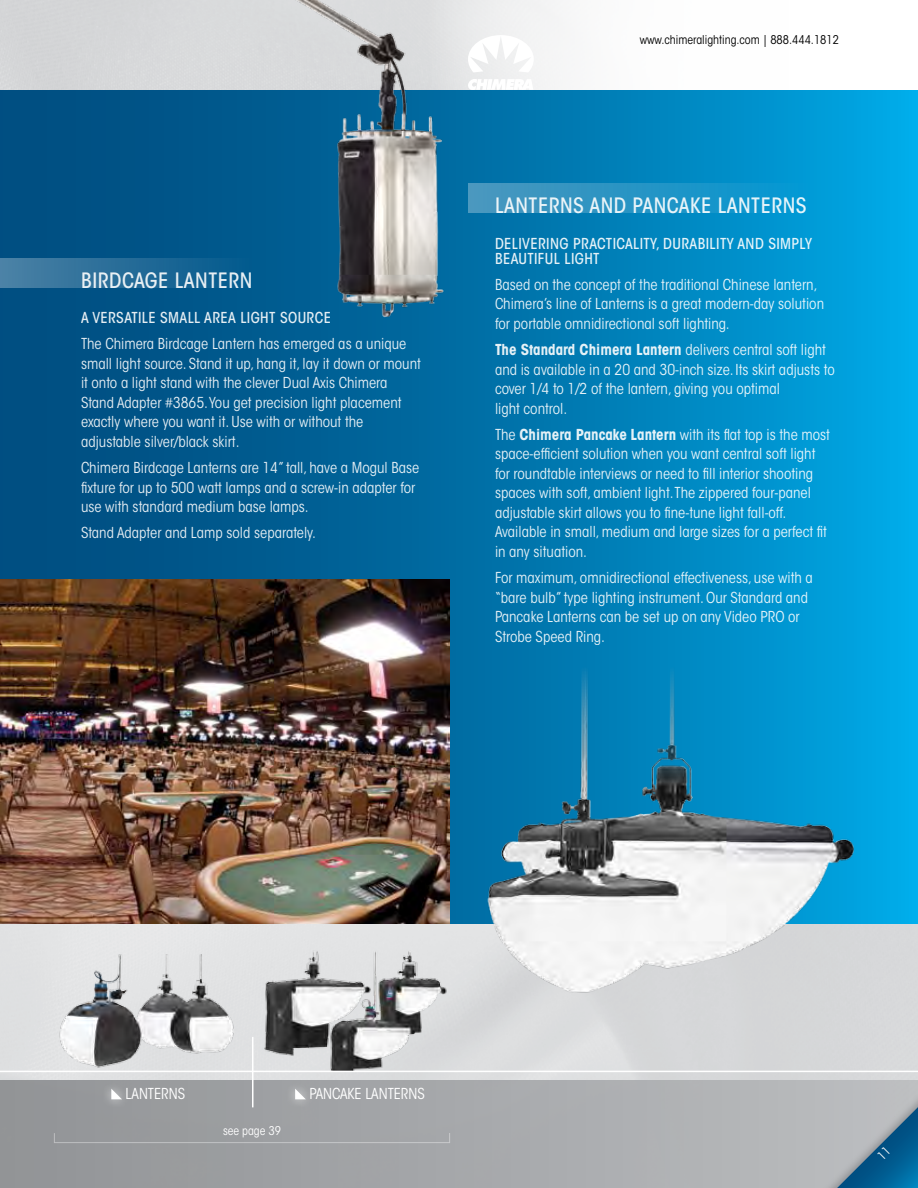
<style>
.page{position:relative;width:918px;height:1188px;background:#fff}
.page>*{position:absolute;margin:0;border:0;box-sizing:border-box;transform-origin:0 0}
.t1{font:500 condensed 21px "ITC Avant Garde Std";letter-spacing:.025em;color:#fff}
.t2{font:condensed 15px/19.5px "ITC Avant Garde Std";color:#fff}
.t3{font:500 condensed 15px/15px "ITC Avant Garde Std";letter-spacing:.025em;color:#fff}
.t4{font:condensed 12px "ITC Avant Garde Std";color:#000}
.t5{font:condensed 12px "ITC Avant Garde Std";color:#fff}
.s1{font-weight:700}
</style>
<div class="page">
<div style="left:0;top:1080px;width:918px;height:108px;background:linear-gradient(to right,#919396,#bcbec0)"></div>
<div style="left:0;top:90px;width:918px;height:834px;background:linear-gradient(to right,#004274,#00a2df)"></div>
<img style="left:0;top:580px;width:450px;height:344px">
<img style="left:53px;top:951px;width:190px;height:123px">
<img style="left:261px;top:933px;width:189px;height:138px">
<div style="left:285px;top:1080px;width:29px;height:29px;background:#a1a2a5"></div>
<svg style="left:295px;top:1089px;width:11px;height:10px"></svg>
<div style="left:101px;top:1080px;width:29px;height:29px;background:#999b9d"></div>
<svg style="left:111px;top:1089px;width:11px;height:10px"></svg>
<div style="left:817px;top:1084px;width:101px;height:104px;background:#b9bbbd"></div>
<svg style="left:0;top:258px;width:177px;height:30px;background:#31729c"></svg>
<svg style="left:508px;top:184px;width:302px;height:29px;background:#2195c7"></svg>
<hr style="left:252px;top:1037px;width:2px;height:70px;background:#fff">
<img style="left:450px;top:667px;width:432px;height:377px">
<img style="left:177px;top:0;width:331px;height:342px">
<hr style="left:0;top:1071px;width:918px;height:1px;background:#fff">
<div style="left:426px;top:0;width:492px;height:90px;background:#fff"></div>
<svg style="left:468px;top:35px;width:66px;height:37px"></svg>
<svg style="left:468px;top:79px;width:65px;height:11px"></svg>
<svg style="left:837px;top:1107px;width:81px;height:81px"></svg>
<h1 class="t1" style="left:81px;top:267px;width:173px">BIRDCAGE LANTERN</h1>
<p class="t3" style="left:81px;top:310px;width:51px">A VERSATILE</p>
<p class="t3" style="left:160px;top:310px;width:61px">SMALL AREA</p>
<p class="t3" style="left:240px;top:310px;width:75px">LIGHT SOURCE</p>
<p class="t2" style="left:81px;top:334px;width:341px">The Chimera Birdcage Lantern has emerged as a unique small light source. Stand it up, hang it, lay it down or mount it onto a light stand with the clever Dual Axis Chimera Stand Adapter #3865. You get precision light placement exactly where you want it. Use with or without the adjustable silver/black skirt.</p>
<p class="t2" style="left:81px;top:458px;width:340px">Chimera Birdcage Lanterns are 14” tall, have a Mogul Base fixture for up to 500 watt lamps and a screw-in adapter for use with standard medium base lamps.</p>
<p class="t2" style="left:81px;top:523px;width:237px">Stand Adapter and Lamp sold separately.</p>
<p class="t4" style="left:640px;top:32px;width:201px">www.chimeralighting.com | 888.444.1812</p>
<h1 class="t1" style="left:495px;top:193px;width:313px">LANTERNS AND PANCAKE LANTERNS</h1>
<p class="t3" style="left:495px;top:236px;width:319px">DELIVERING PRACTICALITY, DURABILITY AND SIMPLY<br>BEAUTIFUL LIGHT</p>
<p class="t2" style="left:495px;top:275px;width:331px">Based on the concept of the traditional Chinese lantern,<br>Chimera’s line of Lanterns is a great modern-day solution for portable omnidirectional soft lighting.</p>
<p class="t2" style="left:495px;top:340px;width:341px"><span class="s1">The Standard Chimera Lantern</span> delivers central soft light and is available in a 20 and 30-inch size. Its skirt adjusts to cover 1/4 to 1/2 of the lantern, giving you optimal<br>light control.</p>
<p class="t2" style="left:495px;top:425px;width:336px">The <span class="s1">Chimera Pancake Lantern</span> with its flat top is the most space-efficient solution when you want central soft light for roundtable interviews or need to fill interior shooting spaces with soft, ambient light. The zippered four-panel adjustable skirt allows you to fine-tune light fall-off.<br>Available in small, medium and large sizes for a perfect fit in any situation.</p>
<p class="t2" style="left:495px;top:568px;width:319px">For maximum, omnidirectional effectiveness, use with a “bare bulb” type lighting instrument. Our Standard and Pancake Lanterns can be set up on any Video PRO or Strobe Speed Ring.</p>
<p class="t2" style="left:126px;top:1084px;width:60px">lanterns</p>
<p class="t5" style="left:223px;top:1124px;width:59px">see page 39</p>
<p class="t2" style="left:309px;top:1084px;width:116px">Pancake Lanterns</p>
</div>
